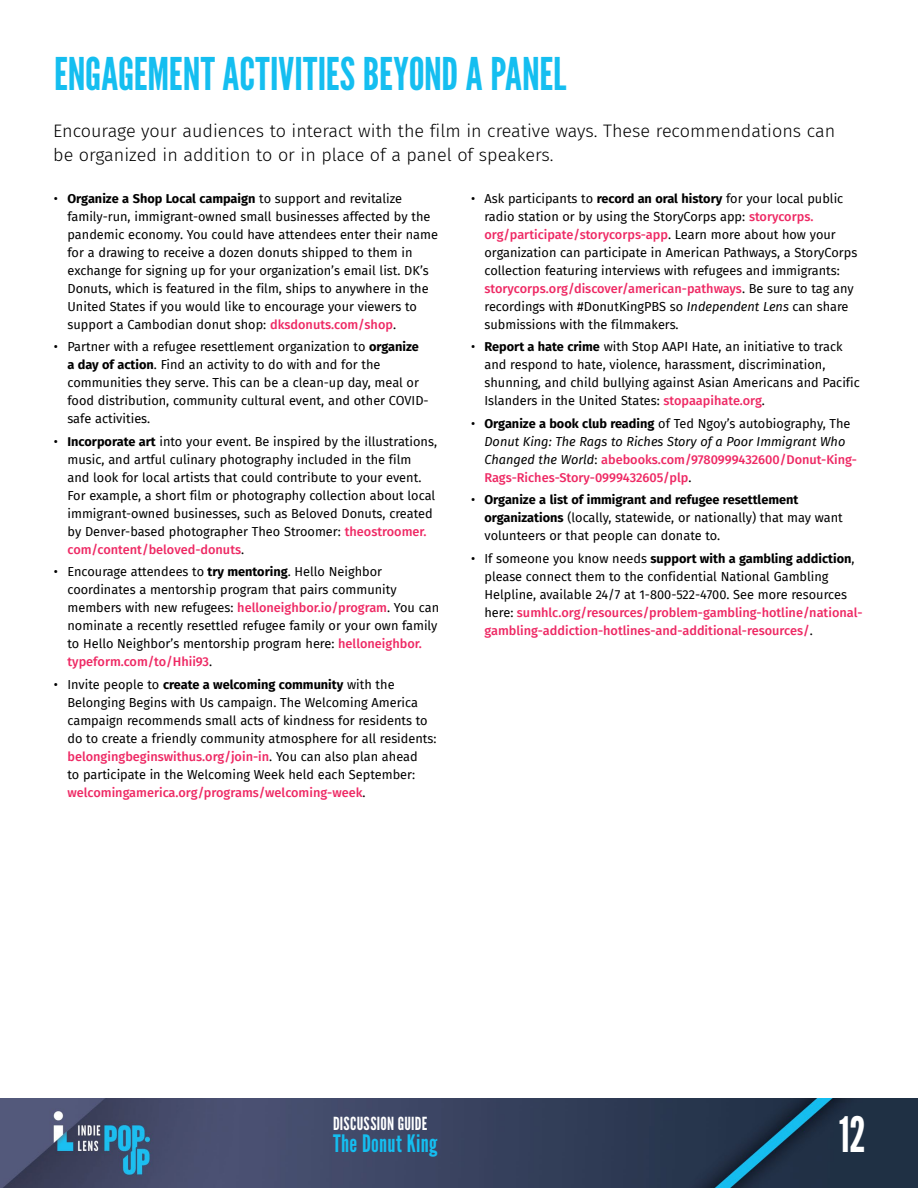
<style>
.page{position:relative;width:918px;height:1188px;background:#fff}
.page>*{position:absolute;margin:0;border:0;box-sizing:border-box;transform-origin:0 0}
.t1{font:48.75px "League Gothic";color:#fff;scale:.94 1}
.t2{font:45px "League Gothic";color:#15bef0}
.t3{font:24px "League Gothic";letter-spacing:.015em;color:#15bef0}
.t4{font:300 18px/24px "Fira Sans";color:#000}
.t5{font:18px "League Gothic";letter-spacing:.015em;color:#fff}
.t6{font:12.75px/18px "Fira Sans";color:#000}
.t7{font:500 12.75px/18px "Fira Sans";color:#ee2964}
.s1{font-weight:700}
.s2{font-weight:500;color:#ee2964}
.s3{font-style:italic}
.s4{font-weight:400;color:#000}
.s5{font-weight:700;color:#000}
.s6{font-weight:400;font-style:italic;color:#000}
</style>
<div class="page">
<img style="left:0;top:1098px;width:918px;height:90px">
<h2 class="t2" style="left:54px;top:47px;width:514px">ENGAGEMENT ACTIVITIES BEYOND A PANEL</h2>
<h3 class="t4" style="left:53px;top:118px;width:783px">Encourage your audiences to interact with the film in creative ways. These recommendations can be organized in addition to or in place of a panel of speakers.</h3>
<p class="t6" style="left:68px;top:189px;width:372px;text-indent:-14px">• <span class="s1">Organize a Shop Local campaign</span> to support and revitalize family-run, immigrant-owned small businesses affected by the pandemic economy. You could have attendees enter their name for a drawing to receive a dozen donuts shipped to them in exchange for signing up for your organization’s email list. DK’s Donuts, which is featured in the film, ships to anywhere in the United States if you would like to encourage your viewers to support a Cambodian donut shop: <span class="s2">dksdonuts.com/shop</span>.</p>
<p class="t6" style="left:68px;top:337px;width:363px;text-indent:-14px">• Partner with a refugee resettlement organization to <span class="s1">organize a day of action</span>. Find an activity to do with and for the communities they serve. This can be a clean-up day, meal or food distribution, community cultural event, and other COVID&shy;safe activities.</p>
<p class="t6" style="left:68px;top:432px;width:371px;text-indent:-14px">• <span class="s1">Incorporate art</span> into your event. Be inspired by the illustrations, music, and artful culinary photography included in the film<br>and look for local artists that could contribute to your event.<br>For example, a short film or photography collection about local immigrant-owned businesses, such as Beloved Donuts, created by Denver-based photographer Theo Stroomer: <span class="s2">theostroomer. com/content/beloved-donuts</span>.</p>
<p class="t6" style="left:68px;top:562px;width:373px;text-indent:-14px">• Encourage attendees to <span class="s1">try mentoring</span>. Hello Neighbor coordinates a mentorship program that pairs community members with new refugees: <span class="s2">helloneighbor.io/program</span>. You can nominate a recently resettled refugee family or your own family to Hello Neighbor’s mentorship program here: <span class="s2">helloneighbor. typeform.com/to/Hhii93</span>.</p>
<p class="t6" style="left:68px;top:675px;width:371px;text-indent:-14px">• Invite people to <span class="s1">create a welcoming community</span> with the Belonging Begins with Us campaign. The Welcoming America campaign recommends small acts of kindness for residents to do to create a friendly community atmosphere for all residents: <span class="s2">belongingbeginswithus.org/join-in</span>. You can also plan ahead<br>to participate in the Welcoming Week held each September: <span class="s2">welcomingamerica.org/programs/welcoming-week</span>.</p>
<p class="t6" style="left:485px;top:189px;width:374px;text-indent:-14px">• Ask participants to <span class="s1">record an oral history</span> for your local public radio station or by using the StoryCorps app: <span class="s2">storycorps. org/participate/storycorps-app</span>. Learn more about how your organization can participate in American Pathways, a StoryCorps collection featuring interviews with refugees and immigrants: <span class="s2">storycorps.org/discover/american-pathways</span>. Be sure to tag any recordings with #DonutKingPBS so <span class="s3">Independent Lens</span> can share submissions with the filmmakers.</p>
<p class="t6" style="left:485px;top:337px;width:377px;text-indent:-14px">• <span class="s1">Report a hate crime</span> with Stop AAPI Hate, an initiative to track and respond to hate, violence, harassment, discrimination, shunning, and child bullying against Asian Americans and Pacific Islanders in the United States: <span class="s2">stopaapihate.org</span>.</p>
<p class="t7" style="left:485px;top:413px;width:374px;text-indent:-14px"><span class="s4">•</span> <span class="s5">Organize a book club reading</span> <span class="s4">of Ted Ngoy’s autobiography, The </span><span class="s6">Donut King: The Rags to Riches Story of a Poor Immigrant Who Changed the World</span><span class="s4">:</span> abebooks.com/9780999432600/Donut-King-Rags-Riches-Story-0999432605/plp<span class="s4">.</span></p>
<p class="t6" style="left:485px;top:490px;width:360px;text-indent:-14px">• <span class="s1">Organize a list of immigrant and refugee resettlement organizations</span> (locally, statewide, or nationally) that may want volunteers or that people can donate to.</p>
<p class="t6" style="left:485px;top:549px;width:380px;text-indent:-14px">• If someone you know needs <span class="s1">support with a gambling addiction</span>, please connect them to the confidential National Gambling Helpline, available 24/7 at 1-800-522-4700. See more resources here: <span class="s2">sumhlc.org/resources/problem-gambling-hotline/national&shy;gambling-addiction-hotlines-and-additional-resources/</span>.</p>
<h3 class="t5" style="left:333px;top:1112px;width:96px">DISCUSSION GUIDE</h3>
<h3 class="t3" style="left:333px;top:1129px;width:106px">The Donut King</h3>
<h1 class="t1" style="left:839px;top:1106px;width:30px">12</h1>
</div>
